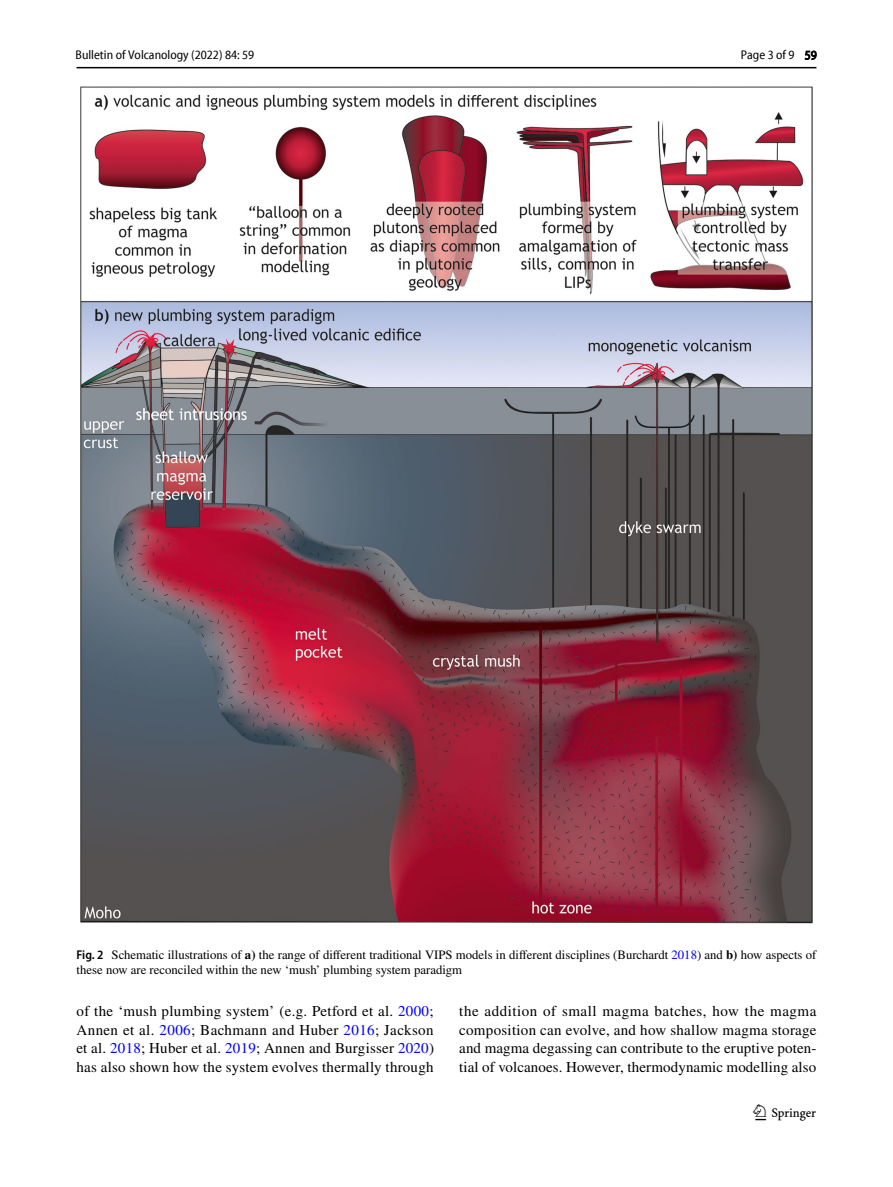
<style>
.page{position:relative;width:893px;height:1187px;background:#fff}
.page>*{position:absolute;margin:0;border:0;box-sizing:border-box;transform-origin:0 0}
.t1{font:22.5px "Springnew Regular 3";color:#000}
.t2{font:15px/18.8px "STIX";letter-spacing:.005em;color:#000;text-align:justify}
.t3{font:12.75px/15px "STIX";color:#000}
.t4{font:semi-condensed 12.75px "Myriad Pro Unic";color:#000}
.s1{font-family:"Myriad Pro";font-weight:600;font-stretch:semi-condensed}
.s2{font-weight:700}
.s3{color:#00f}
</style>
<div class="page">
<hr style="left:77px;top:67px;width:739px;height:1px;background:#000">
<img style="left:81px;top:87px;width:731px;height:836px">
<p class="t4" style="left:76px;top:50px;width:180px">Bulletin of Volcanology (2022) 84: 59</p>
<p class="t4" style="left:741px;top:50px;width:77px">Page 3 of 9 59</p>
<p class="t3" style="left:77px;top:948px;width:741px"><span class="s1">Fig. 2</span> Schematic illustrations of <span class="s2">a)</span> the range of different traditional VIPS models in different disciplines (Burchardt <span class="s3">2018</span>) and <span class="s2">b)</span> how aspects of these now are reconciled within the new ‘mush’ plumbing system paradigm</p>
<p class="t2" style="left:77px;top:1002px;width:359px">of the ‘mush plumbing system’ (e.g. Petford et al. <span class="s3">2000</span>; Annen et al. <span class="s3">2006</span>; Bachmann and Huber <span class="s3">2016</span>; Jackson et al. <span class="s3">2018</span>; Huber et al. <span class="s3">2019</span>; Annen and Burgisser <span class="s3">2020</span>) has also shown how the system evolves thermally through</p>
<p class="t2" style="left:459px;top:1002px;width:359px">the addition of small magma batches, how the magma composition can evolve, and how shallow magma storage and magma degassing can contribute to the eruptive poten&shy;tial of volcanoes. However, thermodynamic modelling also</p>
<h1 class="t1" style="left:755px;top:1104px;width:62px">1 3</h1>
</div>
